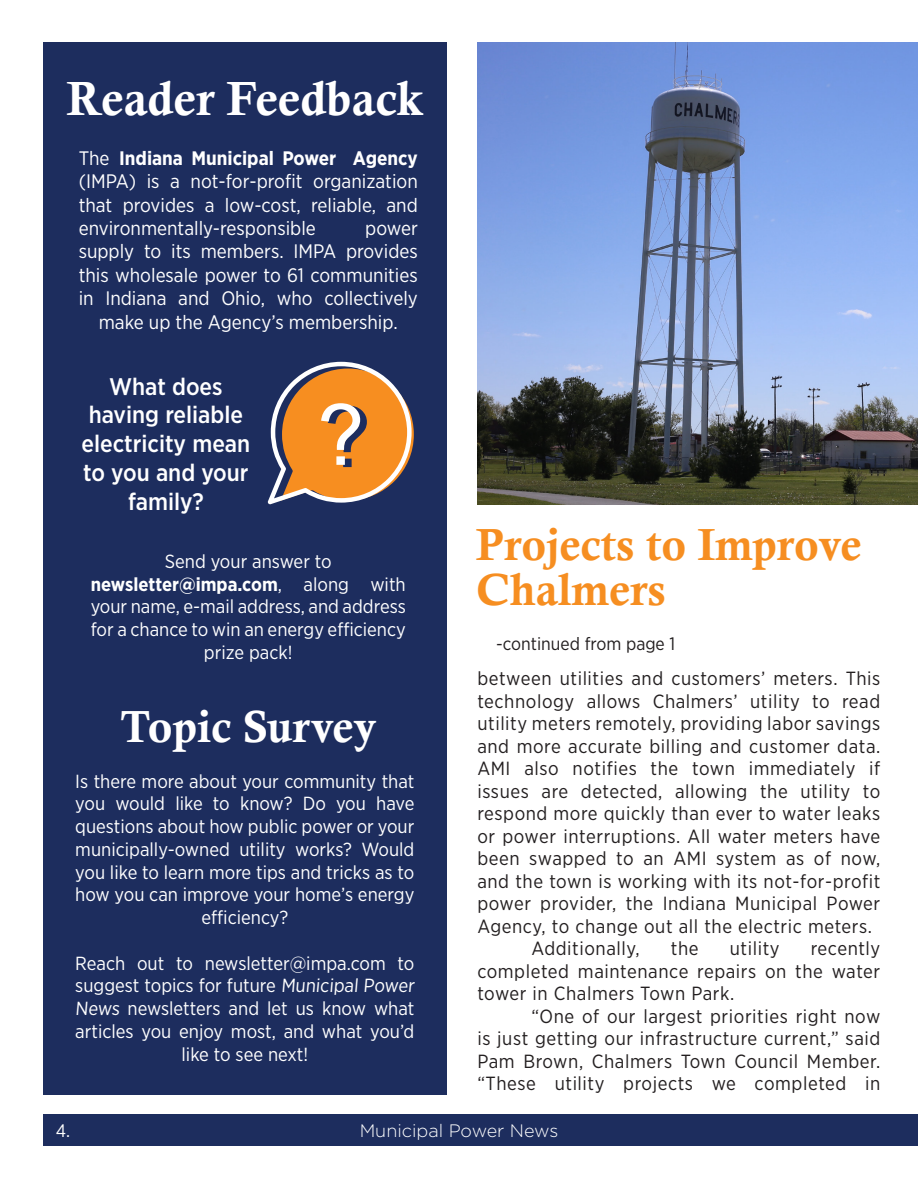
<style>
.page{position:relative;width:918px;height:1188px;background:#fff}
.page>*{position:absolute;margin:0;border:0;box-sizing:border-box;transform-origin:0 0}
.t1{font:48px "Calis MT Bol";color:#fff}
.t2{font:45px/45px "Calis MT Bol";color:#f68e21}
.t3{font:45px "Calis MT Bol";color:#fff}
.t4{font:500 24px/28.8px "Gotham Narrow";color:#fff;text-align:center}
.t5{font:19.5px/23.4px "Gotham Narrow";color:#fff;text-align:justify}
.t6{font:19.05px/22.5px "Gotham Narrow";letter-spacing:.03em;color:#231f20;text-align:justify}
.t7{font:18.9px/22.8px "Gotham Narrow";color:#fff;text-align:center}
.t8{font:18px "Gotham Narrow";color:#231f20}
.t9{font:300 18px "Gotham";color:#fff}
.t10{font:18px "Gotham Narrow";color:#fff}
.s1{font-weight:700}
</style>
<div class="page">
<div style="left:43px;top:1114px;width:875px;height:32px;background:#1d2d5e"></div>
<img style="left:477px;top:42px;width:441px;height:462px">
<div style="left:43px;top:42px;width:403px;height:1053px;background:#1d2d5e"></div>
<svg style="left:268px;top:362px;width:146px;height:142px"></svg>
<p class="t1" style="left:67px;top:71px;width:358px">Reader Feedback</p>
<p class="t5" style="left:79px;top:146px;width:341px">The <span class="s1">Indiana Municipal Power Agency </span>(IMPA) is a not-for-profit organization that provides a low-cost, reliable, and environmentally-responsible</p>
<p class="t5" style="left:365px;top:216px;width:54px">power</p>
<p class="t5" style="left:79px;top:239px;width:341px">supply to its members. IMPA provides</p>
<p class="t5" style="left:79px;top:263px;width:341px">this wholesale power to 61 communities</p>
<p class="t5" style="left:79px;top:286px;width:341px">in Indiana and Ohio, who collectively</p>
<p class="t5" style="left:99px;top:310px;width:301px">make up the Agency’s membership.</p>
<p class="t4" style="left:82px;top:372px;width:170px">What does having reliable electricity mean to you and your family?</p>
<p class="t7" style="left:165px;top:549px;width:168px">Send your answer to</p>
<p class="t7" style="left:91px;top:572px;width:317px"><span class="s1">newsletter@impa.com</span>, along with your name, e-mail address, and address for a chance to win an energy efficiency prize pack!</p>
<p class="t3" style="left:120px;top:701px;width:257px">Topic Survey</p>
<p class="t7" style="left:75px;top:769px;width:341px">Is there more about your community that you would like to know? Do you have questions about how public power or your municipally-owned utility works? Would you like to learn more tips and tricks as to how you can improve your home’s energy efficiency?</p>
<p class="t7" style="left:75px;top:951px;width:343px">Reach out to newsletter@impa.com to suggest topics for future Municipal Power News newsletters and let us know what articles you enjoy most, and what you’d like to see next!</p>
<p class="t2" style="left:476px;top:522px;width:387px">Projects to Improve<br>Chalmers</p>
<p class="t8" style="left:496px;top:632px;width:181px">-continued from page 1</p>
<p class="t6" style="left:477px;top:667px;width:405px">between utilities and customers’ meters. This technology allows Chalmers’ utility to read utility meters remotely, providing labor savings and more accurate billing and customer data.<br>AMI also notifies the town immediately if issues are detected, allowing the utility to respond more quickly than ever to water leaks or power interruptions. All water meters have been swapped to an AMI system as of now, and the town is working with its not-for-profit power provider, the Indiana Municipal Power Agency, to change out all the electric meters.</p>
<p class="t6" style="left:531px;top:937px;width:110px">Additionally,</p>
<p class="t6" style="left:671px;top:937px;width:29px">the</p>
<p class="t6" style="left:730px;top:937px;width:51px">utility</p>
<p class="t6" style="left:477px;top:937px;width:405px;text-indent:333px">recently completed maintenance repairs on the water tower in Chalmers Town Park.</p>
<p class="t6" style="left:477px;top:1005px;width:405px;text-indent:54px">“One of our largest priorities right now is just getting our infrastructure current,” said Pam Brown, Chalmers Town Council Member. “These utility projects we completed in</p>
<p class="t10" style="left:56px;top:1120px;width:16px">4.</p>
<p class="t9" style="left:360px;top:1119px;width:200px">Municipal Power News</p>
</div>
